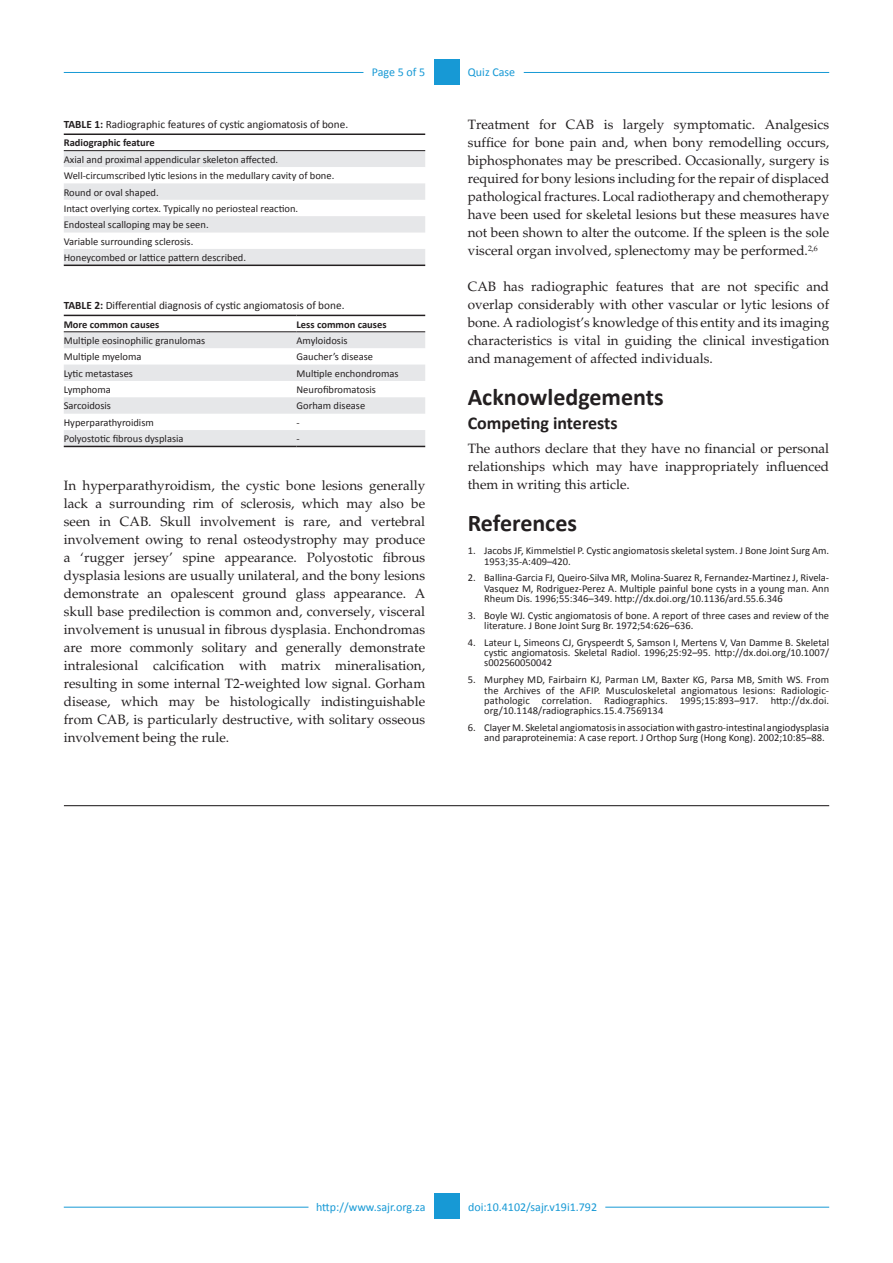
<style>
.page{position:relative;width:893px;height:1263px;background:#fff}
.page>*{position:absolute;margin:0;border:0;box-sizing:border-box;transform-origin:0 0}
._1{font:700 24px "Calibri";color:#231f20}
._2_1_line{font:700 18px "Calibri";color:#231f20}
.Text{font:13.5px/18px "Palatino";color:#231f20;text-align:justify}
.Text1{font:13.5px/18px "Palatino";color:#231f20;text-align:justify}
.t1{font:12px "Calibri";color:#1799d5}
.Table_caption{font:11.25px "Calibri";color:#231f20}
.Table_body{font:10.5px/10.4px "Calibri";color:#231f20}
.Table_Col_head{font:700 10.5px "Calibri";color:#231f20}
.s1{font-weight:700}
</style>
<div class="page">
<div style="left:434px;top:59px;width:25px;height:26px;background:#1799d5"></div>
<hr style="left:64px;top:72px;width:299px;height:1px;background:#1799d5">
<hr style="left:524px;top:72px;width:305px;height:1px;background:#1799d5">
<hr style="left:64px;top:1207px;width:244px;height:1px;background:#1799d5">
<hr style="left:605px;top:1207px;width:224px;height:1px;background:#1799d5">
<div style="left:434px;top:1193px;width:25px;height:26px;background:#1799d5"></div>
<hr style="left:64px;top:805px;width:765px;height:1px;background:#231f20">
<svg style="left:64px;top:151px;width:361px;height:114px"></svg>
<hr style="left:64px;top:133px;width:361px;height:2px;background:#231f20">
<hr style="left:64px;top:150px;width:361px;height:1px;background:#231f20">
<hr style="left:64px;top:265px;width:361px;height:1px;background:#231f20">
<svg style="left:64px;top:332px;width:361px;height:82px"></svg>
<div style="left:64px;top:430px;width:361px;height:16px;background:#e6e7e9"></div>
<hr style="left:64px;top:331px;width:233px;height:1px;background:#231f20">
<hr style="left:297px;top:331px;width:128px;height:1px;background:#231f20">
<hr style="left:64px;top:315px;width:233px;height:1px;background:#231f20">
<hr style="left:297px;top:315px;width:128px;height:1px;background:#231f20">
<hr style="left:64px;top:446px;width:233px;height:1px;background:#231f20">
<hr style="left:297px;top:446px;width:128px;height:1px;background:#231f20">
<p class="t1" style="left:372px;top:65px;width:55px">Page 5 of 5</p>
<p class="t1" style="left:468px;top:65px;width:49px">Quiz Case</p>
<p class="Table_caption" style="left:64px;top:117px;width:286px"><span class="s1">TABLE 1:</span> Radiographic features of cystic angiomatosis of bone.</p>
<p class="Table_Col_head" style="left:64px;top:136px;width:92px">Radiographic feature</p>
<p class="Table_body" style="left:64px;top:154px;width:216px">Axial and proximal appendicular skeleton affected.</p>
<p class="Table_body" style="left:64px;top:170px;width:272px">Well-circumscribed lytic lesions in the medullary cavity of bone.</p>
<p class="Table_body" style="left:64px;top:186px;width:96px">Round or oval shaped.</p>
<p class="Table_body" style="left:64px;top:203px;width:236px">Intact overlying cortex. Typically no periosteal reaction.</p>
<p class="Table_body" style="left:64px;top:219px;width:146px">Endosteal scalloping may be seen.</p>
<p class="Table_body" style="left:64px;top:235px;width:131px">Variable surrounding sclerosis.</p>
<p class="Table_body" style="left:64px;top:252px;width:184px">Honeycombed or lattice pattern described.</p>
<p class="Table_caption" style="left:64px;top:298px;width:282px"><span class="s1">TABLE 2:</span> Differential diagnosis of cystic angiomatosis of bone.</p>
<p class="Table_Col_head" style="left:64px;top:317px;width:97px">More common causes</p>
<p class="Table_Col_head" style="left:297px;top:317px;width:92px">Less common causes</p>
<p class="Table_body" style="left:64px;top:335px;width:143px">Multiple eosinophilic granulomas</p>
<p class="Table_body" style="left:297px;top:335px;width:53px">Amyloidosis</p>
<p class="Table_body" style="left:64px;top:351px;width:79px">Multiple myeloma</p>
<p class="Table_body" style="left:297px;top:351px;width:78px">Gaucher’s disease</p>
<p class="Table_body" style="left:64px;top:367px;width:71px">Lytic metastases</p>
<p class="Table_body" style="left:297px;top:367px;width:104px">Multiple enchondromas</p>
<p class="Table_body" style="left:64px;top:384px;width:49px">Lymphoma</p>
<p class="Table_body" style="left:297px;top:384px;width:81px">Neurofibromatosis</p>
<p class="Table_body" style="left:64px;top:400px;width:49px">Sarcoidosis</p>
<p class="Table_body" style="left:297px;top:400px;width:70px">Gorham disease</p>
<p class="Table_body" style="left:64px;top:417px;width:92px">Hyperparathyroidism</p>
<p class="Table_body" style="left:297px;top:417px;width:5px">-</p>
<p class="Table_body" style="left:64px;top:433px;width:121px">Polyostotic fibrous dysplasia</p>
<p class="Table_body" style="left:297px;top:433px;width:5px">-</p>
<p class="Text" style="left:64px;top:476px;width:363px">In hyperparathyroidism, the cystic bone lesions generally lack a surrounding rim of sclerosis, which may also be seen in CAB. Skull involvement is rare, and vertebral involvement owing to renal osteodystrophy may produce a ‘rugger jersey’ spine appearance. Polyostotic fibrous dysplasia lesions are usually unilateral, and the bony lesions demonstrate an opalescent ground glass appearance. A skull base predilection is common and, conversely, visceral involvement is unusual in fibrous dysplasia. Enchondromas are more commonly solitary and generally demonstrate intralesional calcification with matrix mineralisation, resulting in some internal T2-weighted low signal. Gorham disease, which may be histologically indistinguishable from CAB, is particularly destructive, with solitary osseous involvement being the rule.</p>
<p class="Text" style="left:468px;top:116px;width:363px">Treatment for CAB is largely symptomatic. Analgesics suffice for bone pain and, when bony remodelling occurs, biphosphonates may be prescribed. Occasionally, surgery is required for bony lesions including for the repair of displaced pathological fractures. Local radiotherapy and chemotherapy have been used for skeletal lesions but these measures have not been shown to alter the outcome. If the spleen is the sole visceral organ involved, splenectomy may be performed.<sup>2,6</sup></p>
<p class="Text" style="left:468px;top:278px;width:363px">CAB has radiographic features that are not specific and overlap considerably with other vascular or lytic lesions of bone. A radiologist’s knowledge of this entity and its imaging characteristics is vital in guiding the clinical investigation and management of affected individuals.</p>
<p class="_1" style="left:468px;top:383px;width:197px">Acknowledgements</p>
<p class="_2_1_line" style="left:468px;top:412px;width:151px">Competing interests</p>
<p class="Text1" style="left:468px;top:440px;width:363px">The authors declare that they have no financial or personal relationships which may have inappropriately influenced them in writing this article.</p>
<p class="_1" style="left:468px;top:509px;width:111px">References</p>
<p class="Table_body" style="left:484px;top:545px;width:346px;text-indent:-16px">1. Jacobs JF, Kimmelstiel P. Cystic angiomatosis skeletal system. J Bone Joint Surg Am.<br>1953;35-A:409–420.</p>
<p class="Table_body" style="left:484px;top:572px;width:346px;text-align:justify;text-indent:-16px">2. Ballina-Garcia FJ, Queiro-Silva MR, Molina-Suarez R, Fernandez-Martinez J, Rivela-Vasquez M, Rodriguez-Perez A. Multiple painful bone cysts in a young man. Ann Rheum Dis. 1996;55:346–349. http://dx.doi.org/10.1136/ard.55.6.346</p>
<p class="Table_body" style="left:484px;top:609px;width:346px;text-indent:-16px">3. Boyle WJ. Cystic angiomatosis of bone. A report of three cases and review of the literature. J Bone Joint Surg Br. 1972;54:626–636.</p>
<p class="Table_body" style="left:484px;top:637px;width:346px;text-align:justify;text-indent:-16px">4. Lateur L, Simeons CJ, Gryspeerdt S, Samson I, Mertens V, Van Damme B. Skeletal cystic angiomatosis. Skeletal Radiol. 1996;25:92–95. http://dx.doi.org/10.1007/ s002560050042</p>
<p class="Table_body" style="left:484px;top:674px;width:346px;text-align:justify;text-indent:-16px">5. Murphey MD, Fairbairn KJ, Parman LM, Baxter KG, Parsa MB, Smith WS. From the Archives of the AFIP. Musculoskeletal angiomatous lesions: Radiologic&shy;pathologic correlation. Radiographics. 1995;15:893–917. http://dx.doi. org/10.1148/radiographics.15.4.7569134</p>
<p class="Table_body" style="left:484px;top:722px;width:346px;text-indent:-16px">6. Clayer M. Skeletal angiomatosis in association with gastro-intestinal angiodysplasia and paraproteinemia: A case report. J Orthop Surg (Hong Kong). 2002;10:85–88.</p>
<p class="t1" style="left:316px;top:1200px;width:111px">http://www.sajr.org.za</p>
<p class="t1" style="left:468px;top:1200px;width:131px">doi:10.4102/sajr.v19i1.792</p>
</div>
